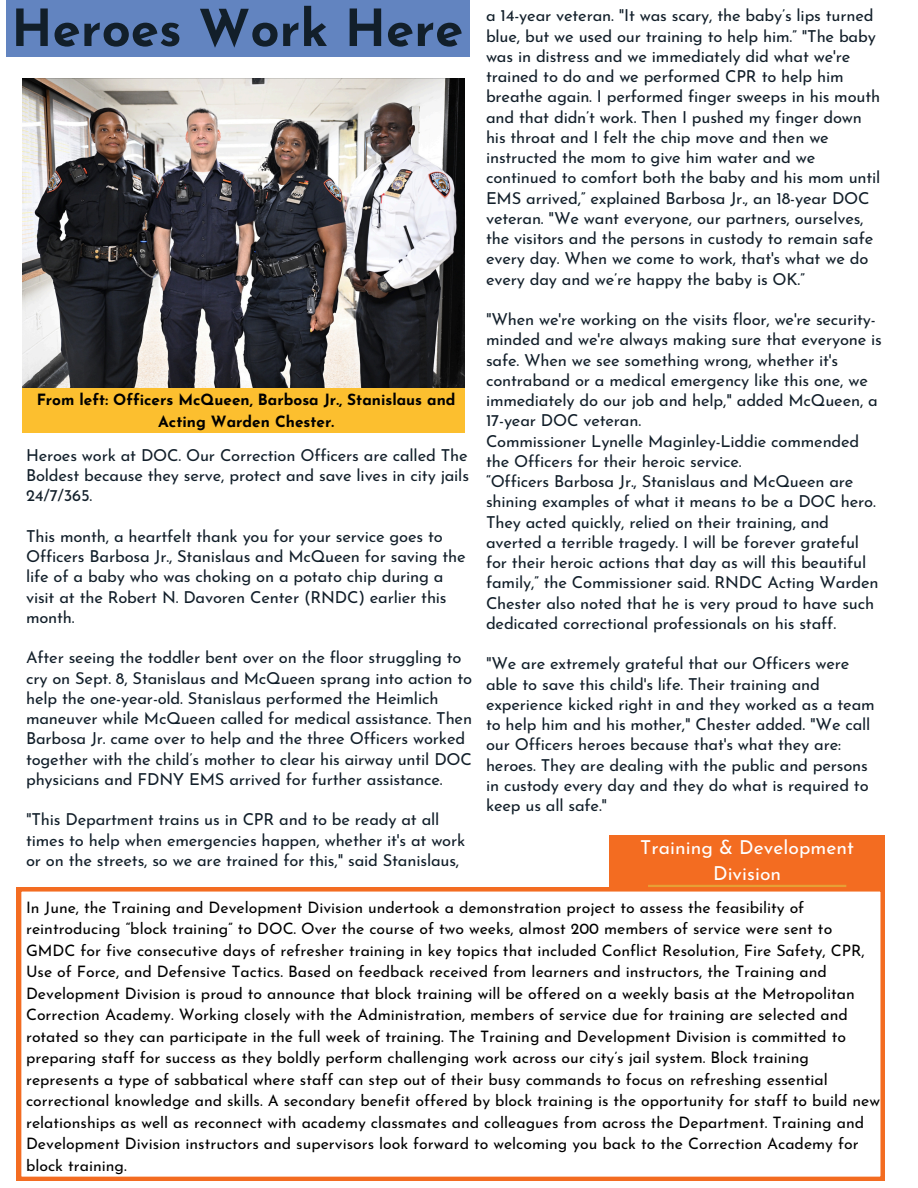
<style>
.page{position:relative;width:918px;height:1188px;background:#fff}
.page>*{position:absolute;margin:0;border:0;box-sizing:border-box;transform-origin:0 0}
.t1{font:700 51px "Josefin Sans";color:#121f2a}
.t2{font:19.2px/26.4px "Josefin Sans";letter-spacing:.005em;color:#fff;text-align:center}
.t3{font:16.5px/20.2px "Josefin Sans";letter-spacing:-.01em;color:#121f2a}
.t4{font:15.75px/21.5px "Josefin Sans";color:#000}
.t5{font:700 15.45px/21.6px "Josefin Sans";color:#000;text-align:center}
</style>
<div class="page">
<img style="left:22px;top:79px;width:443px;height:309px">
<div style="left:7px;top:0;width:462px;height:57px;background:#6284c0"></div>
<svg style="left:17px;top:887px;width:868px;height:294px"></svg>
<div style="left:609px;top:835px;width:276px;height:52px;background:#f36c21"></div>
<hr style="left:648px;top:885px;width:198px;height:2px;background:#e79f35">
<div style="left:22px;top:388px;width:443px;height:45px;background:#fcbf2f"></div>
<h2 class="t1" style="left:11px;top:8px;width:453px">Heroes Work Here</h2>
<h1 class="t3" style="left:486px;top:7px;width:396px">a 14-year veteran. "It was scary, the baby’s lips turned blue, but we used our training to help him.” "The baby was in distress and we immediately did what we're trained to do and we performed CPR to help him breathe again. I performed finger sweeps in his mouth and that didn’t work. Then I pushed my finger down his throat and I felt the chip move and then we instructed the mom to give him water and we continued to comfort both the baby and his mom until EMS arrived,” explained Barbosa Jr., an 18-year DOC veteran. "We want everyone, our partners, ourselves, the visitors and the persons in custody to remain safe every day. When we come to work, that's what we do every day and we’re happy the baby is OK.”</h1>
<h3 class="t3" style="left:486px;top:311px;width:397px">"When we're working on the visits floor, we're security&shy;minded and we're always making sure that everyone is safe. When we see something wrong, whether it's contraband or a medical emergency like this one, we immediately do our job and help," added McQueen, a 17-year DOC veteran.</h3>
<p class="t3" style="left:486px;top:432px;width:375px">Commissioner Lynelle Maginley-Liddie commended the Officers for their heroic service.</p>
<p class="t3" style="left:486px;top:473px;width:394px">“Officers Barbosa Jr., Stanislaus and McQueen are shining examples of what it means to be a DOC hero.<br>They acted quickly, relied on their training, and averted a terrible tragedy. I will be forever grateful for their heroic actions that day as will this beautiful family,” the Commissioner said. RNDC Acting Warden Chester also noted that he is very proud to have such dedicated correctional professionals on his staff.</p>
<p class="t3" style="left:486px;top:655px;width:390px">"We are extremely grateful that our Officers were able to save this child's life. Their training and experience kicked right in and they worked as a team to help him and his mother," Chester added. "We call our Officers heroes because that's what they are: heroes. They are dealing with the public and persons in custody every day and they do what is required to keep us all safe."</p>
<p class="t2" style="left:640px;top:836px;width:216px">Training &amp; Development<br>Division</p>
<p class="t4" style="left:26px;top:898px;width:856px">In June, the Training and Development Division undertook a demonstration project to assess the feasibility of reintroducing “block training” to DOC. Over the course of two weeks, almost 200 members of service were sent to GMDC for five consecutive days of refresher training in key topics that included Conflict Resolution, Fire Safety, CPR, Use of Force, and Defensive Tactics. Based on feedback received from learners and instructors, the Training and Development Division is proud to announce that block training will be offered on a weekly basis at the Metropolitan Correction Academy. Working closely with the Administration, members of service due for training are selected and rotated so they can participate in the full week of training. The Training and Development Division is committed to preparing staff for success as they boldly perform challenging work across our city’s jail system. Block training represents a type of sabbatical where staff can step out of their busy commands to focus on refreshing essential correctional knowledge and skills. A secondary benefit offered by block training is the opportunity for staff to build new relationships as well as reconnect with academy classmates and colleagues from across the Department. Training and Development Division instructors and supervisors look forward to welcoming you back to the Correction Academy for block training.</p>
<p class="t5" style="left:37px;top:390px;width:420px">From left: Officers McQueen, Barbosa Jr., Stanislaus and<br>Acting Warden Chester.</p>
<p class="t3" style="left:26px;top:447px;width:445px;text-align:justify">Heroes work at DOC. Our Correction Officers are called The Boldest because they serve, protect and save lives in city jails 24/7/365.</p>
<p class="t3" style="left:26px;top:528px;width:441px">This month, a heartfelt thank you for your service goes to Officers Barbosa Jr., Stanislaus and McQueen for saving the life of a baby who was choking on a potato chip during a visit at the Robert N. Davoren Center (RNDC) earlier this month.</p>
<p class="t3" style="left:26px;top:649px;width:448px">After seeing the toddler bent over on the floor struggling to cry on Sept. 8, Stanislaus and McQueen sprang into action to help the one-year-old. Stanislaus performed the Heimlich maneuver while McQueen called for medical assistance. Then Barbosa Jr. came over to help and the three Officers worked together with the child’s mother to clear his airway until DOC physicians and FDNY EMS arrived for further assistance.</p>
<p class="t3" style="left:26px;top:811px;width:441px">"This Department trains us in CPR and to be ready at all times to help when emergencies happen, whether it's at work or on the streets, so we are trained for this," said Stanislaus,</p>
</div>
